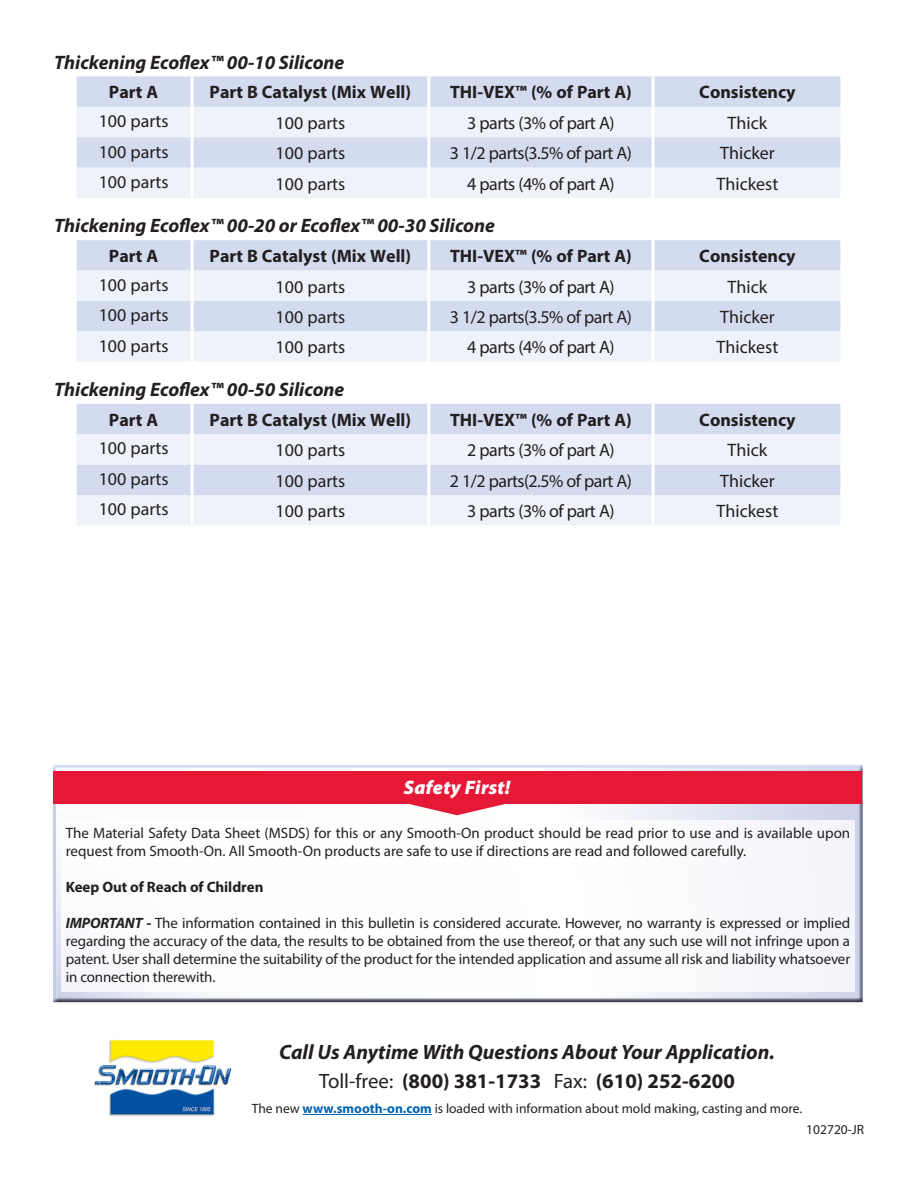
<style>
.page{position:relative;width:918px;height:1188px;background:#fff}
.page>*{position:absolute;margin:0;border:0;box-sizing:border-box;transform-origin:0 0}
.t1{font:italic 700 20.7px "Myriad Pro";color:#231f20}
.t2{font:700 20.7px "Myriad Pro";color:#231f20}
.t3{font:italic 700 19.5px "Myriad Pro";color:#231f20}
.t4{font:italic 900 19.5px "Myriad Pro";letter-spacing:.01em;color:#fff}
.t5{font:18px "Myriad Pro";color:#231f20}
.t6{font:700 18px "Myriad Pro";color:#231f20}
.t7{font:18px "Myriad Pro";letter-spacing:-.03em;color:#231f20}
.t8{font:15px/18px "Myriad Pro";color:#231f20}
.t9{font:700 15px "Myriad Pro";letter-spacing:-.005em;color:#231f20}
.t10{font:13.5px "Myriad Pro";color:#231f20}
.s1{font-weight:700;font-style:italic}
.s2{font-weight:400}
.s3{font-weight:700;color:#0162ae}
</style>
<div class="page">
<div style="left:77px;top:76px;width:763px;height:31px;background:#d3dbee"></div>
<svg style="left:77px;top:107px;width:763px;height:91px;fill:#eff2f9"></svg>
<hr style="left:191px;top:168px;width:3px;height:30px;background:#fff">
<hr style="left:427px;top:168px;width:3px;height:30px;background:#fff">
<hr style="left:652px;top:168px;width:3px;height:30px;background:#fff">
<hr style="left:191px;top:137px;width:3px;height:31px;background:#fff">
<hr style="left:427px;top:137px;width:3px;height:31px;background:#fff">
<hr style="left:652px;top:137px;width:3px;height:31px;background:#fff">
<hr style="left:191px;top:107px;width:3px;height:30px;background:#fff">
<hr style="left:427px;top:107px;width:3px;height:30px;background:#fff">
<hr style="left:652px;top:107px;width:3px;height:30px;background:#fff">
<hr style="left:191px;top:76px;width:3px;height:31px;background:#fff">
<hr style="left:427px;top:76px;width:3px;height:31px;background:#fff">
<hr style="left:652px;top:76px;width:3px;height:31px;background:#fff">
<div style="left:77px;top:240px;width:763px;height:31px;background:#d3dbee"></div>
<svg style="left:77px;top:271px;width:763px;height:91px;fill:#eff2f9"></svg>
<hr style="left:191px;top:331px;width:3px;height:31px;background:#fff">
<hr style="left:427px;top:331px;width:3px;height:31px;background:#fff">
<hr style="left:652px;top:331px;width:3px;height:31px;background:#fff">
<hr style="left:191px;top:301px;width:3px;height:30px;background:#fff">
<hr style="left:427px;top:301px;width:3px;height:30px;background:#fff">
<hr style="left:652px;top:301px;width:3px;height:30px;background:#fff">
<hr style="left:191px;top:271px;width:3px;height:30px;background:#fff">
<hr style="left:427px;top:271px;width:3px;height:30px;background:#fff">
<hr style="left:652px;top:271px;width:3px;height:30px;background:#fff">
<hr style="left:191px;top:240px;width:3px;height:31px;background:#fff">
<hr style="left:427px;top:240px;width:3px;height:31px;background:#fff">
<hr style="left:652px;top:240px;width:3px;height:31px;background:#fff">
<div style="left:77px;top:404px;width:763px;height:30px;background:#d3dbee"></div>
<svg style="left:77px;top:434px;width:763px;height:91px;fill:#eff2f9"></svg>
<hr style="left:191px;top:495px;width:3px;height:30px;background:#fff">
<hr style="left:427px;top:495px;width:3px;height:30px;background:#fff">
<hr style="left:652px;top:495px;width:3px;height:30px;background:#fff">
<hr style="left:191px;top:465px;width:3px;height:30px;background:#fff">
<hr style="left:427px;top:465px;width:3px;height:30px;background:#fff">
<hr style="left:652px;top:465px;width:3px;height:30px;background:#fff">
<hr style="left:191px;top:434px;width:3px;height:31px;background:#fff">
<hr style="left:427px;top:434px;width:3px;height:31px;background:#fff">
<hr style="left:652px;top:434px;width:3px;height:31px;background:#fff">
<hr style="left:191px;top:404px;width:3px;height:30px;background:#fff">
<hr style="left:427px;top:404px;width:3px;height:30px;background:#fff">
<hr style="left:652px;top:404px;width:3px;height:30px;background:#fff">
<img style="left:94px;top:1039px;width:138px;height:77px">
<hr style="left:303px;top:1114px;width:129px;height:1px;background:#0162ae">
<div style="left:52px;top:765px;width:812px;height:238px;background:#231f20;opacity:.75"></div>
<div style="left:61px;top:820px;width:793px;height:171px;background:#fff"></div>
<div style="left:53px;top:771px;width:808px;height:33px;background:#e51836"></div>
<svg style="left:341px;top:804px;width:232px;height:11px"></svg>
<p class="t3" style="left:54px;top:49px;width:292px">Thickening Ecoflex™ 00-10 Silicone</p>
<p class="t6" style="left:109px;top:81px;width:51px">Part A</p>
<p class="t6" style="left:210px;top:81px;width:203px">Part B Catalyst (Mix Well)</p>
<p class="t6" style="left:450px;top:81px;width:183px">THI-VEX™ (% of Part A)</p>
<p class="t6" style="left:699px;top:81px;width:98px">Consistency</p>
<p class="t5" style="left:99px;top:110px;width:71px">100 parts</p>
<p class="t5" style="left:276px;top:112px;width:71px">100 parts</p>
<p class="t7" style="left:467px;top:112px;width:149px">3 parts (3% of part A)</p>
<p class="t5" style="left:728px;top:112px;width:41px">Thick</p>
<p class="t5" style="left:99px;top:140px;width:71px">100 parts</p>
<p class="t5" style="left:276px;top:142px;width:71px">100 parts</p>
<p class="t7" style="left:450px;top:142px;width:184px">3 1/2 parts(3.5% of part A)</p>
<p class="t5" style="left:720px;top:142px;width:56px">Thicker</p>
<p class="t5" style="left:99px;top:171px;width:71px">100 parts</p>
<p class="t5" style="left:276px;top:172px;width:71px">100 parts</p>
<p class="t7" style="left:467px;top:172px;width:149px">4 parts (4% of part A)</p>
<p class="t5" style="left:717px;top:172px;width:63px">Thickest</p>
<p class="t3" style="left:54px;top:213px;width:442px">Thickening Ecoflex™ 00-20 or Ecoflex™ 00-30 Silicone</p>
<p class="t6" style="left:109px;top:244px;width:51px">Part A</p>
<p class="t6" style="left:210px;top:244px;width:203px">Part B Catalyst (Mix Well)</p>
<p class="t6" style="left:450px;top:244px;width:183px">THI-VEX™ (% of Part A)</p>
<p class="t6" style="left:699px;top:244px;width:98px">Consistency</p>
<p class="t5" style="left:99px;top:274px;width:71px">100 parts</p>
<p class="t5" style="left:276px;top:275px;width:71px">100 parts</p>
<p class="t7" style="left:467px;top:275px;width:149px">3 parts (3% of part A)</p>
<p class="t5" style="left:728px;top:275px;width:41px">Thick</p>
<p class="t5" style="left:99px;top:304px;width:71px">100 parts</p>
<p class="t5" style="left:276px;top:306px;width:71px">100 parts</p>
<p class="t7" style="left:450px;top:306px;width:184px">3 1/2 parts(3.5% of part A)</p>
<p class="t5" style="left:720px;top:306px;width:56px">Thicker</p>
<p class="t5" style="left:99px;top:334px;width:71px">100 parts</p>
<p class="t5" style="left:276px;top:336px;width:71px">100 parts</p>
<p class="t7" style="left:467px;top:336px;width:149px">4 parts (4% of part A)</p>
<p class="t5" style="left:717px;top:336px;width:63px">Thickest</p>
<p class="t3" style="left:54px;top:377px;width:292px">Thickening Ecoflex™ 00-50 Silicone</p>
<p class="t6" style="left:109px;top:408px;width:51px">Part A</p>
<p class="t6" style="left:210px;top:408px;width:203px">Part B Catalyst (Mix Well)</p>
<p class="t6" style="left:450px;top:408px;width:183px">THI-VEX™ (% of Part A)</p>
<p class="t6" style="left:699px;top:408px;width:98px">Consistency</p>
<p class="t5" style="left:99px;top:437px;width:71px">100 parts</p>
<p class="t5" style="left:276px;top:439px;width:71px">100 parts</p>
<p class="t7" style="left:467px;top:439px;width:149px">2 parts (3% of part A)</p>
<p class="t5" style="left:728px;top:439px;width:41px">Thick</p>
<p class="t5" style="left:99px;top:468px;width:71px">100 parts</p>
<p class="t5" style="left:276px;top:469px;width:71px">100 parts</p>
<p class="t7" style="left:450px;top:469px;width:184px">2 1/2 parts(2.5% of part A)</p>
<p class="t5" style="left:720px;top:469px;width:56px">Thicker</p>
<p class="t5" style="left:99px;top:498px;width:71px">100 parts</p>
<p class="t5" style="left:276px;top:500px;width:71px">100 parts</p>
<p class="t7" style="left:467px;top:500px;width:149px">3 parts (3% of part A)</p>
<p class="t5" style="left:717px;top:500px;width:63px">Thickest</p>
<p class="t4" style="left:404px;top:774px;width:108px">Safety First!</p>
<p class="t8" style="left:66px;top:824px;width:786px">The Material Safety Data Sheet (MSDS) for this or any Smooth-On product should be read prior to use and is available upon request from Smooth-On. All Smooth-On products are safe to use if directions are read and followed carefully.</p>
<p class="t9" style="left:66px;top:877px;width:199px">Keep Out of Reach of Children</p>
<p class="t8" style="left:66px;top:914px;width:786px;text-align:justify"><span class="s1">IMPORTANT -</span> The information contained in this bulletin is considered accurate. However, no warranty is expressed or implied regarding the accuracy of the data, the results to be obtained from the use thereof, or that any such use will not infringe upon a patent. User shall determine the suitability of the product for the intended application and assume all risk and liability whatsoever in connection therewith.</p>
<p class="t1" style="left:279px;top:1039px;width:497px">Call Us Anytime With Questions About Your Application.</p>
<p class="t2" style="left:319px;top:1067px;width:417px"><span class="s2">Toll-free:</span> (800) 381-1733 <span class="s2">Fax:</span> (610) 252-6200</p>
<p class="t10" style="left:252px;top:1100px;width:552px">The new <span class="s3">www.smooth-on.com</span> is loaded with information about mold making, casting and more.</p>
<p class="t10" style="left:806px;top:1121px;width:59px">102720-JR</p>
</div>
